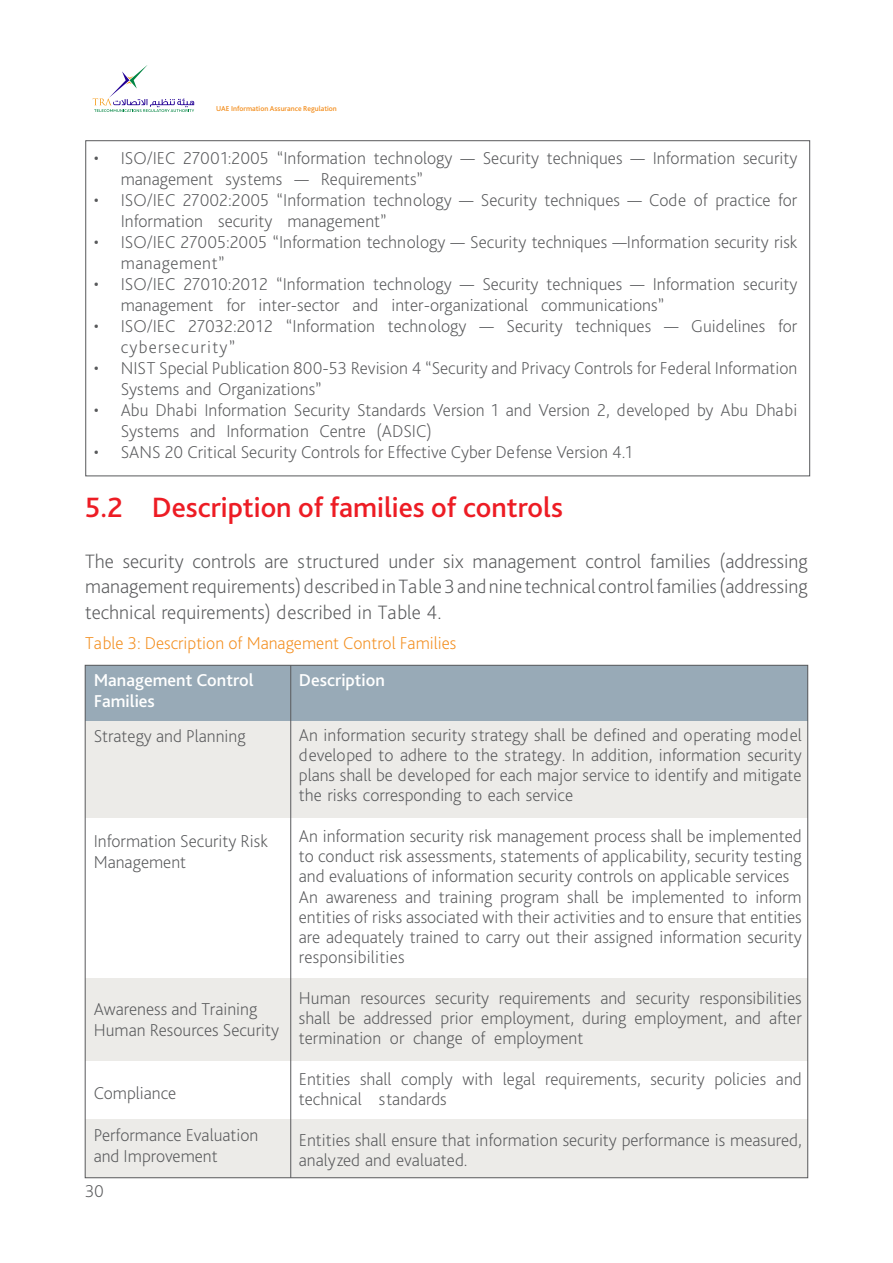
<style>
.page{position:relative;width:893px;height:1263px;background:#fff}
.page>*{position:absolute;margin:0;border:0;box-sizing:border-box;transform-origin:0 0}
.t1{font:500 29.25px "Bliss Pro";color:#ed1c24}
.t2{font:200 20.25px/25.5px "Bliss Pro";color:#58595b;text-align:justify}
.t3{font:200 18px/20.2px "Bliss Pro";color:#58595b}
.t4{font:200 18px "Bliss Pro";color:#f38e1e}
.t5{font:500 18px/21px "Bliss Pro";color:#fff}
.t6{font:500 7.5px "Bliss Pro";color:#f38e1e}
</style>
<div class="page">
<svg style="left:93px;top:65px;width:101px;height:47px"></svg>
<div style="left:85px;top:720px;width:723px;height:98px;background:#ecebe8"></div>
<div style="left:85px;top:978px;width:723px;height:82px;background:#ecebe8"></div>
<div style="left:85px;top:1119px;width:723px;height:59px;background:#ecebe8"></div>
<div style="left:85px;top:665px;width:723px;height:55px;background:#98aab7"></div>
<hr style="left:290px;top:665px;width:1px;height:513px;background:#58595b">
<p class="t6" style="left:216px;top:104px;width:122px">UAE Information Assurance Regulation</p>
<p class="t3" style="left:121px;top:147px;width:678px;line-height:21px;text-indent:-27px">• ISO/IEC 27001:2005 “Information technology — Security techniques — Information security management systems — Requirements”</p>
<p class="t3" style="left:121px;top:189px;width:678px;line-height:21px;text-indent:-27px">• ISO/IEC 27002:2005 “Information technology — Security techniques — Code of practice for<br>Information security management”</p>
<p class="t3" style="left:121px;top:231px;width:678px;line-height:21px;text-indent:-27px">• ISO/IEC 27005:2005 “Information technology — Security techniques —Information security risk management”</p>
<p class="t3" style="left:121px;top:273px;width:678px;line-height:21px;text-indent:-27px">• ISO/IEC 27010:2012 “Information technology — Security techniques — Information security management for inter-sector and inter-organizational communications”</p>
<p class="t3" style="left:121px;top:315px;width:678px;line-height:21px;text-indent:-27px">• ISO/IEC 27032:2012 “Information technology — Security techniques — Guidelines for cybersecurity”</p>
<p class="t3" style="left:121px;top:357px;width:678px;line-height:21px;text-indent:-27px">• NIST Special Publication 800-53 Revision 4 “Security and Privacy Controls for Federal Information<br>Systems and Organizations”</p>
<p class="t3" style="left:121px;top:399px;width:678px;line-height:21px;text-indent:-27px">• Abu Dhabi Information Security Standards Version 1 and Version 2, developed by Abu Dhabi<br>Systems and Information Centre (ADSIC)</p>
<p class="t3" style="left:94px;top:441px;width:540px">• SANS 20 Critical Security Controls for Effective Cyber Defense Version 4.1</p>
<h1 class="t1" style="left:85px;top:489px;width:479px">5.2 Description of families of controls</h1>
<p class="t2" style="left:85px;top:548px;width:724px">The security controls are structured under six management control families (addressing management requirements) described in Table 3 and nine technical control families (addressing technical requirements) described in Table 4.</p>
<p class="t4" style="left:85px;top:632px;width:373px">Table 3: Description of Management Control Families</p>
<p class="t5" style="left:299px;top:669px;width:88px">Description</p>
<p class="t5" style="left:94px;top:669px;width:161px">Management Control<br>Families</p>
<p class="t3" style="left:94px;top:725px;width:153px">Strategy and Planning</p>
<p class="t3" style="left:94px;top:830px;width:176px;line-height:21px">Information Security Risk<br>Management</p>
<p class="t3" style="left:94px;top:998px;width:187px;line-height:21px">Awareness and Training<br>Human Resources Security</p>
<p class="t3" style="left:94px;top:1082px;width:84px">Compliance</p>
<p class="t3" style="left:94px;top:1124px;width:166px;line-height:21px">Performance Evaluation and Improvement</p>
<p class="t3" style="left:85px;top:1180px;width:21px">30</p>
<p class="t3" style="left:299px;top:724px;width:504px;text-align:justify">An information security strategy shall be defined and operating model developed to adhere to the strategy. In addition, information security plans shall be developed for each major service to identify and mitigate the risks corresponding to each service</p>
<p class="t3" style="left:299px;top:825px;width:504px">An information security risk management process shall be implemented to conduct risk assessments, statements of applicability, security testing and evaluations of information security controls on applicable services An awareness and training program shall be implemented to inform entities of risks associated with their activities and to ensure that entities are adequately trained to carry out their assigned information security responsibilities</p>
<p class="t3" style="left:299px;top:987px;width:504px;text-align:justify">Human resources security requirements and security responsibilities shall be addressed prior employment, during employment, and after termination or change of employment</p>
<p class="t3" style="left:299px;top:1068px;width:504px">Entities shall comply with legal requirements, security policies and technical standards</p>
<p class="t3" style="left:299px;top:1129px;width:504px">Entities shall ensure that information security performance is measured, analyzed and evaluated.</p>
</div>
